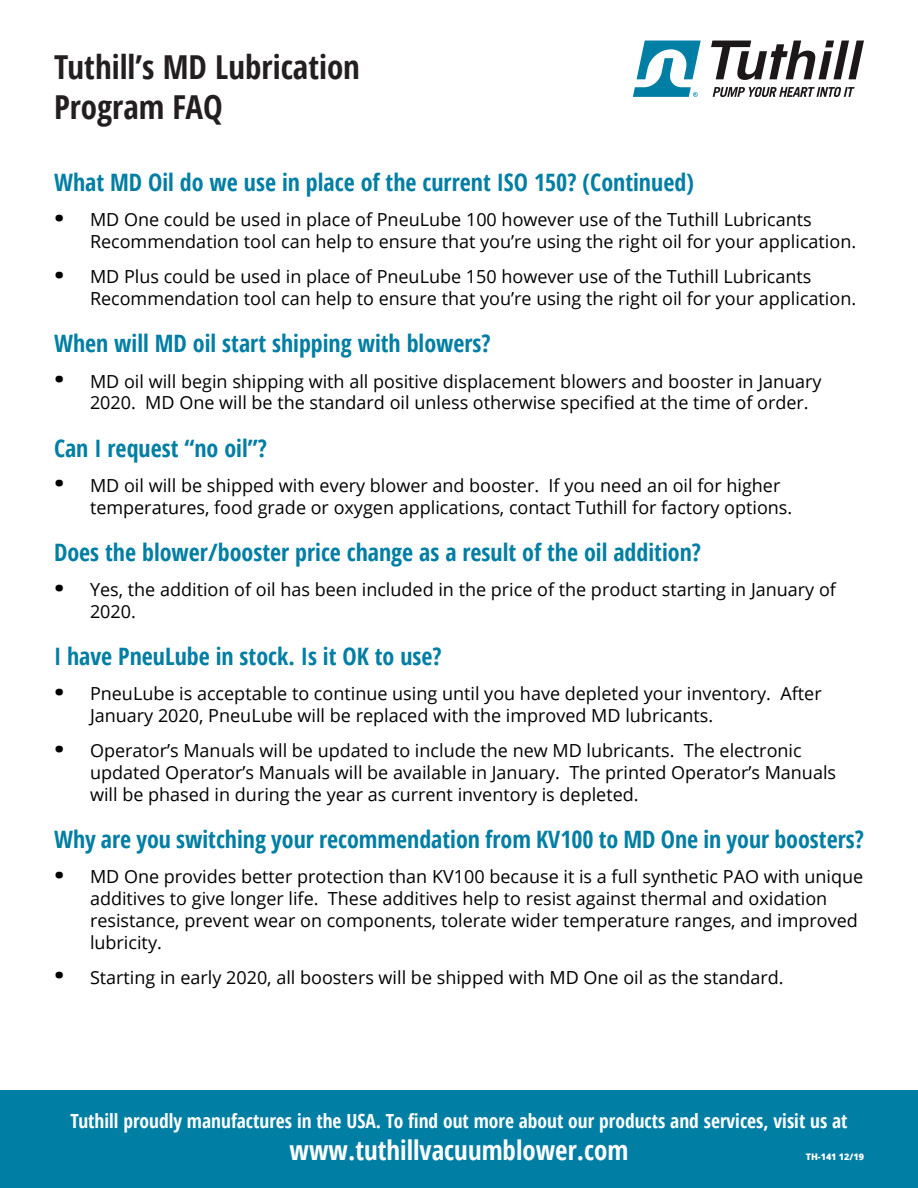
<style>
.page{position:relative;width:918px;height:1188px;background:#fff}
.page>*{position:absolute;margin:0;border:0;box-sizing:border-box;transform-origin:0 0}
.t1{font:700 33px/39.6px "Open Sans Condensed";color:#231f20}
.t2{font:700 27px "Open Sans Condensed";color:#fff}
.t3{font:700 24px "Open Sans Condensed";color:#007ea4}
.t4{font:700 19.5px "Open Sans Condensed";color:#fff}
.t5{font:18px/21.8px "Open Sans";color:#000}
.t6{font:800 9px "Open Sans";color:#fff}
.s1{font-weight:800;font-size:36px}
</style>
<div class="page">
<div style="left:0;top:1090px;width:918px;height:98px;background:#007ea4"></div>
<svg style="left:633px;top:41px;width:68px;height:56px"></svg>
<svg style="left:711px;top:41px;width:153px;height:39px"></svg>
<svg style="left:713px;top:87px;width:142px;height:10px"></svg>
<h1 class="t1" style="left:54px;top:46px;width:308px">Tuthill’s MD Lubrication<br>Program FAQ</h1>
<h3 class="t3" style="left:54px;top:166px;width:642px">What MD Oil do we use in place of the current ISO 150? (Continued)</h3>
<p class="t5" style="left:90px;top:209px;width:768px;text-indent:-36px"><span class="s1">·</span> MD One could be used in place of PneuLube 100 however use of the Tuthill Lubricants<br>Recommendation tool can help to ensure that you’re using the right oil for your application.</p>
<p class="t5" style="left:90px;top:266px;width:768px;text-indent:-36px"><span class="s1">·</span> MD Plus could be used in place of PneuLube 150 however use of the Tuthill Lubricants<br>Recommendation tool can help to ensure that you’re using the right oil for your application.</p>
<h3 class="t3" style="left:54px;top:327px;width:438px">When will MD oil start shipping with blowers?</h3>
<p class="t5" style="left:90px;top:370px;width:733px;text-indent:-36px"><span class="s1">·</span> MD oil will begin shipping with all positive displacement blowers and booster in January<br>2020. MD One will be the standard oil unless otherwise specified at the time of order.</p>
<h3 class="t3" style="left:54px;top:431px;width:214px">Can I request “no oil”?</h3>
<p class="t5" style="left:90px;top:474px;width:704px;text-indent:-36px"><span class="s1">·</span> MD oil will be shipped with every blower and booster. If you need an oil for higher temperatures, food grade or oxygen applications, contact Tuthill for factory options.</p>
<h3 class="t3" style="left:54px;top:535px;width:649px">Does the blower/booster price change as a result of the oil addition?</h3>
<p class="t5" style="left:90px;top:578px;width:748px;text-indent:-36px"><span class="s1">·</span> Yes, the addition of oil has been included in the price of the product starting in January of<br>2020.</p>
<h3 class="t3" style="left:54px;top:640px;width:389px">I have PneuLube in stock. Is it OK to use?</h3>
<p class="t5" style="left:90px;top:683px;width:733px;text-indent:-36px"><span class="s1">·</span> PneuLube is acceptable to continue using until you have depleted your inventory. After<br>January 2020, PneuLube will be replaced with the improved MD lubricants.</p>
<p class="t5" style="left:90px;top:740px;width:748px;text-indent:-36px"><span class="s1">·</span> Operator’s Manuals will be updated to include the new MD lubricants. The electronic updated Operator’s Manuals will be available in January. The printed Operator’s Manuals will be phased in during the year as current inventory is depleted.</p>
<h3 class="t3" style="left:54px;top:823px;width:811px">Why are you switching your recommendation from KV100 to MD One in your boosters?</h3>
<p class="t5" style="left:90px;top:866px;width:775px;text-indent:-36px"><span class="s1">·</span> MD One provides better protection than KV100 because it is a full synthetic PAO with unique additives to give longer life. These additives help to resist against thermal and oxidation resistance, prevent wear on components, tolerate wider temperature ranges, and improved lubricity.</p>
<p class="t5" style="left:54px;top:966px;width:731px"><span class="s1">·</span> Starting in early 2020, all boosters will be shipped with MD One oil as the standard.</p>
<p class="t4" style="left:70px;top:1107px;width:779px">Tuthill proudly manufactures in the USA. To find out more about our products and services, visit us at</p>
<h2 class="t2" style="left:290px;top:1132px;width:340px">www.tuthillvacuumblower.com</h2>
<p class="t6" style="left:806px;top:1150px;width:60px">TH-141 12/19</p>
</div>
